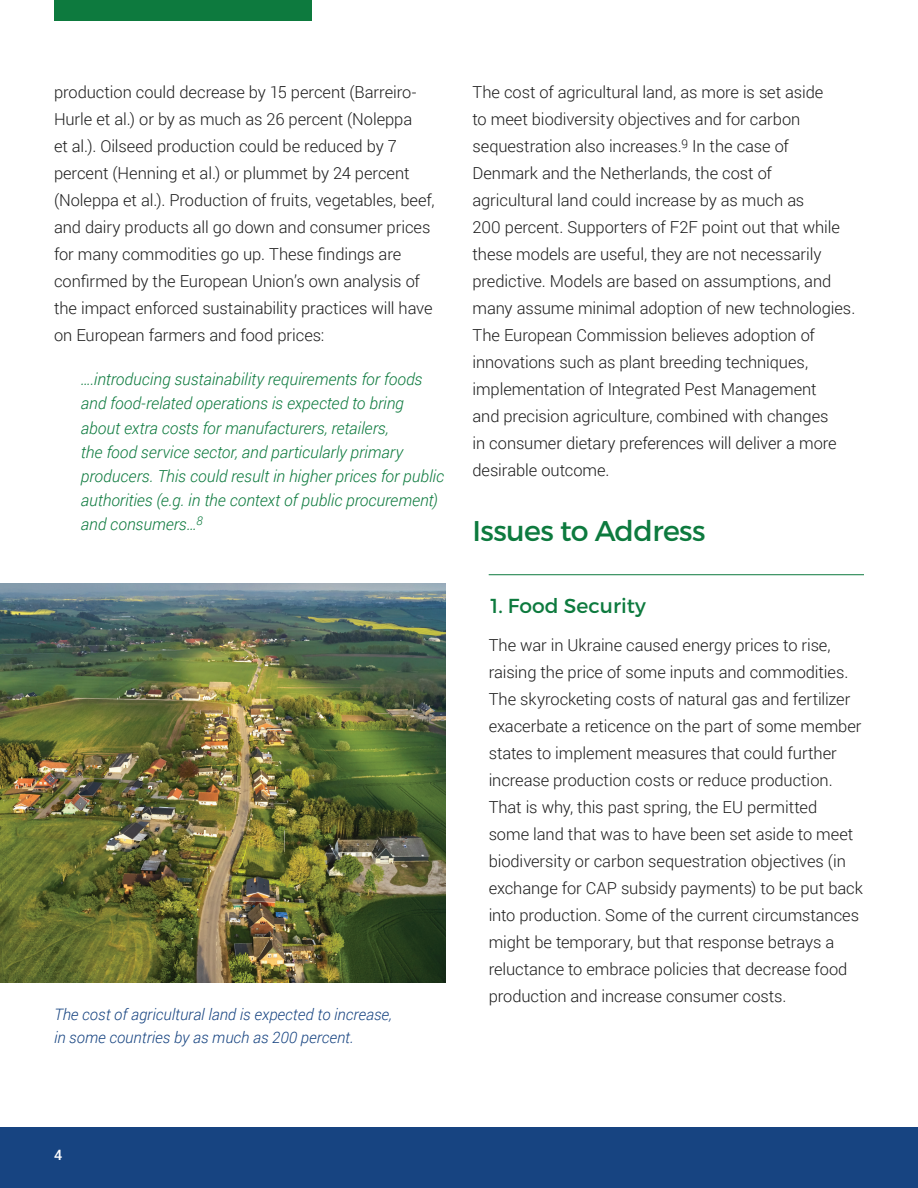
<style>
.page{position:relative;width:918px;height:1188px;background:#fff}
.page>*{position:absolute;margin:0;border:0;box-sizing:border-box;transform-origin:0 0}
.t1{font:28.5px "Montserrat";letter-spacing:-.02em;color:#0d7a3e}
.t2{font:20.25px "Montserrat";color:#0d7a3e}
.t3{font:300 16.5px/27px "Roboto";letter-spacing:-.005em;color:#1c1c1c}
.t4{font:italic 300 16.5px/24px "Roboto";letter-spacing:-.005em;color:#0d7a3e}
.t5{font:italic 300 15.75px/22.5px "Roboto";color:#174481}
.t6{font:500 14.25px "Roboto";color:#fff}
</style>
<div class="page">
<div style="left:54px;top:0;width:258px;height:20px;background:#0d7a3e"></div>
<hr style="left:489px;top:574px;width:375px;height:1px;background:#0d7a3e">
<div style="left:0;top:1127px;width:918px;height:61px;background:#174481"></div>
<img style="left:0;top:584px;width:446px;height:398px">
<p class="t3" style="left:54px;top:78px;width:382px">production could decrease by 15 percent (Barreiro-Hurle et al.) or by as much as 26 percent (Noleppa<br>et al.). Oilseed production could be reduced by 7 percent (Henning et al.) or plummet by 24 percent (Noleppa et al.). Production of fruits, vegetables, beef, and dairy products all go down and consumer prices for many commodities go up. These findings are confirmed by the European Union’s own analysis of the impact enforced sustainability practices will have on European farmers and food prices:</p>
<p class="t4" style="left:81px;top:367px;width:365px">….introducing sustainability requirements for foods and food-related operations is expected to bring about extra costs for manufacturers, retailers,<br>the food service sector, and particularly primary producers. This could result in higher prices for public authorities (e.g. in the context of public procurement) and consumers…<sup>8</sup></p>
<p class="t5" style="left:54px;top:1003px;width:340px">The cost of agricultural land is expected to increase, in some countries by as much as 200 percent.</p>
<p class="t3" style="left:472px;top:78px;width:384px">The cost of agricultural land, as more is set aside<br>to meet biodiversity objectives and for carbon sequestration also increases.<sup>9</sup> In the case of Denmark and the Netherlands, the cost of agricultural land could increase by as much as<br>200 percent. Supporters of F2F point out that while these models are useful, they are not necessarily predictive. Models are based on assumptions, and many assume minimal adoption of new technologies.<br>The European Commission believes adoption of innovations such as plant breeding techniques, implementation of Integrated Pest Management<br>and precision agriculture, combined with changes<br>in consumer dietary preferences will deliver a more desirable outcome.</p>
<h1 class="t1" style="left:472px;top:513px;width:234px">Issues to Address</h1>
<p class="t2" style="left:490px;top:593px;width:157px">1. Food Security</p>
<p class="t3" style="left:489px;top:631px;width:376px">The war in Ukraine caused energy prices to rise, raising the price of some inputs and commodities.<br>The skyrocketing costs of natural gas and fertilizer exacerbate a reticence on the part of some member states to implement measures that could further increase production costs or reduce production.<br>That is why, this past spring, the EU permitted<br>some land that was to have been set aside to meet biodiversity or carbon sequestration objectives (in exchange for CAP subsidy payments) to be put back into production. Some of the current circumstances might be temporary, but that response betrays a reluctance to embrace policies that decrease food production and increase consumer costs.</p>
<p class="t6" style="left:54px;top:1145px;width:10px">4</p>
</div>
